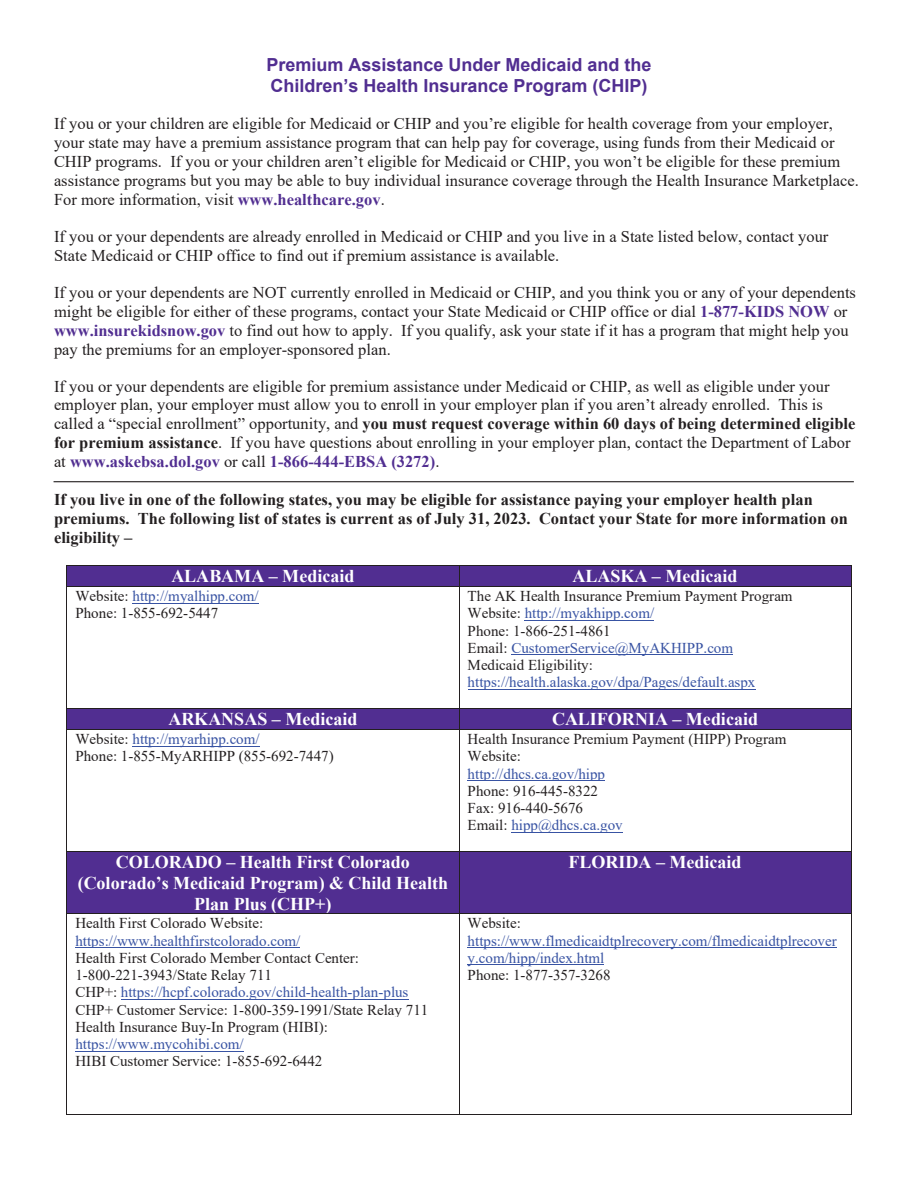
<style>
.page{position:relative;width:918px;height:1188px;background:#fff}
.page>*{position:absolute;margin:0;border:0;box-sizing:border-box;transform-origin:0 0}
.t1{font:700 18px/20.7px "Times New Roman";color:#fff;text-align:center}
.t2{font:700 18px/20.7px "Arial";color:#512e91}
.t3{font:16.5px/18.9px "Times New Roman";color:#231f20}
.t4{font:700 16.5px/18.9px "Times New Roman";color:#231f20}
.t5{font:15px/17.2px "Times New Roman";color:#231f20}
.t6{font:15px/17.2px "Times New Roman";color:#3853a3}
.s1{font-weight:700;color:#512e91}
.s2{font-weight:700}
.s3{color:#3853a3}
</style>
<div class="page">
<div style="left:67px;top:566px;width:392px;height:20px;background:#512e91"></div>
<div style="left:459px;top:566px;width:392px;height:20px;background:#512e91"></div>
<hr style="left:67px;top:565px;width:392px;height:1px;background:#231f20">
<hr style="left:459px;top:565px;width:392px;height:1px;background:#231f20">
<hr style="left:132px;top:603px;width:127px;height:1px;background:#3853a3">
<hr style="left:525px;top:620px;width:129px;height:1px;background:#3853a3">
<hr style="left:511px;top:654px;width:222px;height:1px;background:#3853a3">
<hr style="left:468px;top:689px;width:287px;height:1px;background:#3853a3">
<hr style="left:67px;top:586px;width:392px;height:1px;background:#231f20">
<svg style="left:459px;top:566px;width:1px;height:20px"></svg>
<hr style="left:459px;top:586px;width:392px;height:1px;background:#231f20">
<svg style="left:851px;top:565px;width:1px;height:22px"></svg>
<hr style="left:67px;top:587px;width:1px;height:121px;background:#231f20">
<hr style="left:459px;top:587px;width:1px;height:121px;background:#231f20">
<hr style="left:851px;top:587px;width:1px;height:121px;background:#231f20">
<div style="left:67px;top:709px;width:392px;height:20px;background:#512e91"></div>
<div style="left:459px;top:709px;width:392px;height:20px;background:#512e91"></div>
<hr style="left:67px;top:708px;width:392px;height:1px;background:#231f20">
<hr style="left:459px;top:708px;width:392px;height:1px;background:#231f20">
<hr style="left:132px;top:746px;width:128px;height:1px;background:#3853a3">
<hr style="left:468px;top:780px;width:137px;height:1px;background:#3853a3">
<hr style="left:511px;top:832px;width:112px;height:1px;background:#3853a3">
<hr style="left:67px;top:729px;width:392px;height:1px;background:#231f20">
<svg style="left:459px;top:709px;width:1px;height:20px"></svg>
<hr style="left:459px;top:729px;width:392px;height:1px;background:#231f20">
<svg style="left:851px;top:708px;width:1px;height:22px"></svg>
<hr style="left:67px;top:730px;width:1px;height:121px;background:#231f20">
<hr style="left:459px;top:730px;width:1px;height:121px;background:#231f20">
<hr style="left:851px;top:730px;width:1px;height:121px;background:#231f20">
<div style="left:67px;top:851px;width:392px;height:63px;background:#512e91"></div>
<div style="left:459px;top:851px;width:392px;height:63px;background:#512e91"></div>
<hr style="left:67px;top:851px;width:392px;height:1px;background:#231f20">
<hr style="left:459px;top:851px;width:392px;height:1px;background:#231f20">
<hr style="left:67px;top:851px;width:1px;height:63px;background:#231f20">
<hr style="left:459px;top:851px;width:1px;height:63px;background:#231f20">
<hr style="left:851px;top:851px;width:1px;height:63px;background:#231f20">
<hr style="left:75px;top:947px;width:225px;height:1px;background:#3853a3">
<hr style="left:121px;top:999px;width:288px;height:1px;background:#3853a3">
<hr style="left:75px;top:1051px;width:169px;height:1px;background:#3853a3">
<hr style="left:468px;top:947px;width:369px;height:1px;background:#3853a3">
<hr style="left:468px;top:964px;width:136px;height:1px;background:#3853a3">
<hr style="left:67px;top:914px;width:392px;height:1px;background:#231f20">
<hr style="left:459px;top:914px;width:392px;height:1px;background:#231f20">
<hr style="left:67px;top:914px;width:1px;height:200px;background:#231f20">
<hr style="left:67px;top:1114px;width:392px;height:1px;background:#231f20">
<hr style="left:459px;top:914px;width:1px;height:200px;background:#231f20">
<hr style="left:459px;top:1114px;width:392px;height:1px;background:#231f20">
<hr style="left:851px;top:914px;width:1px;height:200px;background:#231f20">
<hr style="left:54px;top:481px;width:800px;height:1px;background:#231f20">
<p class="t2" style="left:266px;top:54px;width:387px">Premium Assistance Under Medicaid and the<br>Children’s Health Insurance Program (CHIP)</p>
<p class="t3" style="left:54px;top:113px;width:806px">If you or your children are eligible for Medicaid or CHIP and you’re eligible for health coverage from your employer, your state may have a premium assistance program that can help pay for coverage, using funds from their Medicaid or CHIP programs. If you or your children aren’t eligible for Medicaid or CHIP, you won’t be eligible for these premium assistance programs but you may be able to buy individual insurance coverage through the Health Insurance Marketplace.<br>For more information, visit <span class="s1">www.healthcare.gov</span>.</p>
<p class="t3" style="left:54px;top:226px;width:776px">If you or your dependents are already enrolled in Medicaid or CHIP and you live in a State listed below, contact your<br>State Medicaid or CHIP office to find out if premium assistance is available.</p>
<p class="t3" style="left:54px;top:282px;width:803px">If you or your dependents are NOT currently enrolled in Medicaid or CHIP, and you think you or any of your dependents might be eligible for either of these programs, contact your State Medicaid or CHIP office or dial <span class="s1">1-877-KIDS NOW</span> or <span class="s1">www.insurekidsnow.gov</span> to find out how to apply. If you qualify, ask your state if it has a program that might help you pay the premiums for an employer-sponsored plan.</p>
<p class="t3" style="left:54px;top:376px;width:803px">If you or your dependents are eligible for premium assistance under Medicaid or CHIP, as well as eligible under your employer plan, your employer must allow you to enroll in your employer plan if you aren’t already enrolled. This is called a “special enrollment” opportunity, and <span class="s2">you must request coverage within 60 days of being determined eligible for premium assistance</span>. If you have questions about enrolling in your employer plan, contact the Department of Labor at <span class="s1">www.askebsa.dol.gov</span> or call <span class="s1">1-866-444-EBSA (3272)</span>.</p>
<p class="t4" style="left:54px;top:490px;width:795px">If you live in one of the following states, you may be eligible for assistance paying your employer health plan premiums. The following list of states is current as of July 31, 2023. Contact your State for more information on eligibility –</p>
<p class="t1" style="left:171px;top:566px;width:185px">ALABAMA – Medicaid</p>
<p class="t1" style="left:573px;top:566px;width:167px">ALASKA – Medicaid</p>
<p class="t5" style="left:75px;top:587px;width:185px">Website: <span class="s3">http://myalhipp.com/<br></span>Phone: 1-855-692-5447</p>
<p class="t5" style="left:468px;top:587px;width:326px">The AK Health Insurance Premium Payment Program Website: <span class="s3">http://myakhipp.com/<br></span>Phone: 1-866-251-4861<br>Email: <span class="s3">CustomerService@MyAKHIPP.com </span>Medicaid Eligibility:</p>
<p class="t6" style="left:468px;top:673px;width:289px">https://health.alaska.gov/dpa/Pages/default.aspx</p>
<p class="t1" style="left:168px;top:708px;width:191px">ARKANSAS – Medicaid</p>
<p class="t1" style="left:552px;top:708px;width:208px">CALIFORNIA – Medicaid</p>
<p class="t5" style="left:75px;top:730px;width:260px">Website: <span class="s3">http://myarhipp.com/<br></span>Phone: 1-855-MyARHIPP (855-692-7447)</p>
<p class="t5" style="left:468px;top:730px;width:320px">Health Insurance Premium Payment (HIPP) Program<br>Website:</p>
<p class="t6" style="left:468px;top:764px;width:139px">http://dhcs.ca.gov/hipp</p>
<p class="t5" style="left:468px;top:782px;width:157px">Phone: 916-445-8322<br>Fax: 916-440-5676<br>Email: <span class="s3">hipp@dhcs.ca.gov</span></p>
<p class="t1" style="left:78px;top:851px;width:372px">COLORADO – Health First Colorado (Colorado’s Medicaid Program) &amp; Child Health<br>Plan Plus (CHP+)</p>
<p class="t1" style="left:569px;top:851px;width:175px">FLORIDA – Medicaid</p>
<p class="t5" style="left:75px;top:914px;width:189px">Health First Colorado Website:</p>
<p class="t6" style="left:75px;top:932px;width:227px">https://www.healthfirstcolorado.com/</p>
<p class="t5" style="left:75px;top:949px;width:355px">Health First Colorado Member Contact Center:<br>1-800-221-3943/State Relay 711<br>CHP+: <span class="s3">https://hcpf.colorado.gov/child-health-plan-plus </span>CHP+ Customer Service: 1-800-359-1991/State Relay 711<br>Health Insurance Buy-In Program (HIBI):</p>
<p class="t6" style="left:75px;top:1035px;width:170px">https://www.mycohibi.com/</p>
<p class="t5" style="left:75px;top:1052px;width:249px">HIBI Customer Service: 1-855-692-6442</p>
<p class="t5" style="left:468px;top:914px;width:55px">Website:</p>
<p class="t6" style="left:468px;top:932px;width:371px">https://www.flmedicaidtplrecovery.com/flmedicaidtplrecover y.com/hipp/index.html</p>
<p class="t5" style="left:468px;top:966px;width:144px">Phone: 1-877-357-3268</p>
</div>
